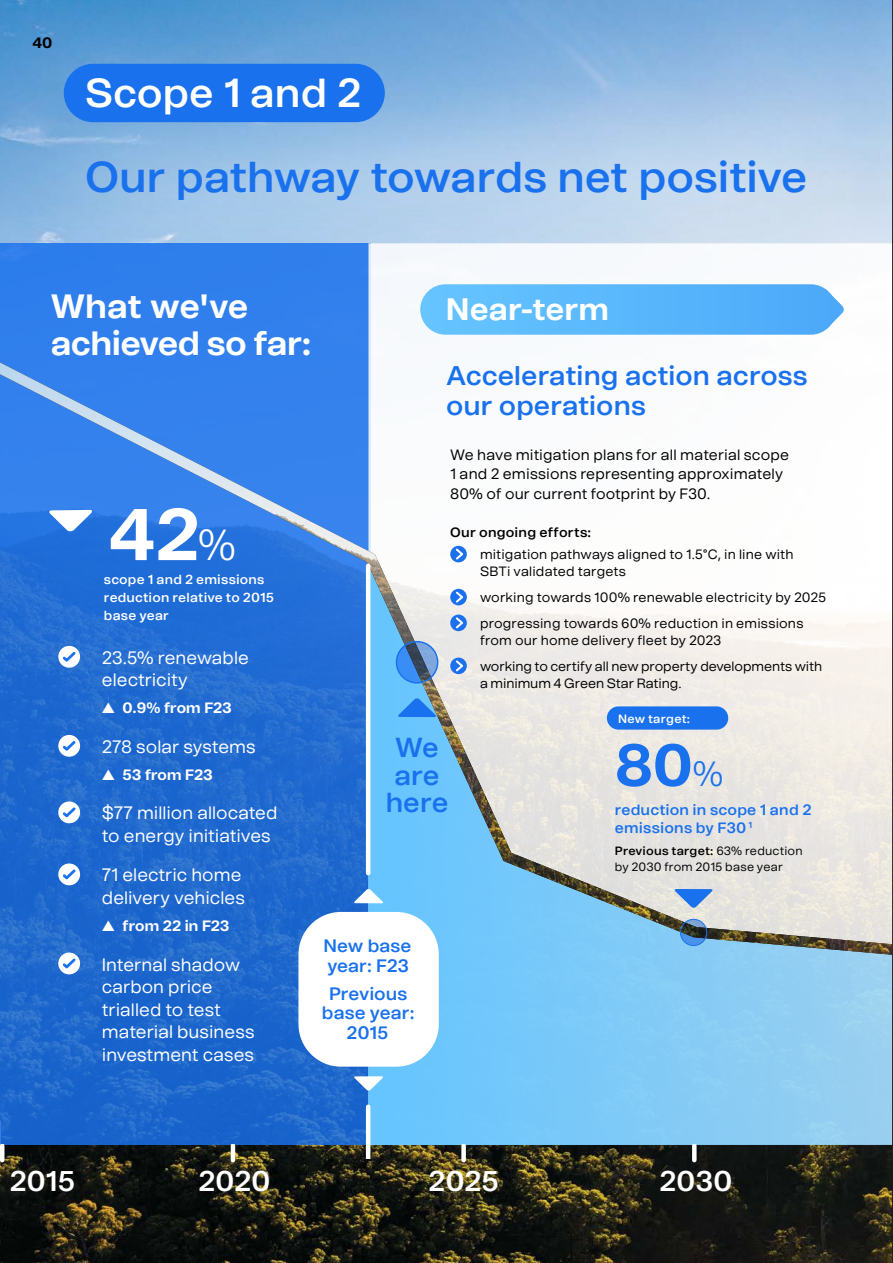
<style>
.page{position:relative;width:893px;height:1263px;background:#fff}
.page>*{position:absolute;margin:0;border:0;box-sizing:border-box;transform-origin:0 0}
.t1{font:700 72.9px "Better Sans Text";color:#fff}
.t2{font:700 58.95px "Better Sans Text";color:#1971ed}
.t3{font:600 43.2px "Better Sans Text";letter-spacing:-.015em;color:#1971ed}
.t4{font:600 40.5px "Better Sans Text";color:#fff}
.t5{font:700 33.75px/37px "Better Sans Text";letter-spacing:-.02em;color:#fff}
.t6{font:700 31.05px "Better Sans Text";color:#fff}
.t7{font:600 28.5px "Better Sans Text";letter-spacing:-.01em;color:#fff}
.t8{font:600 27.45px/27.5px "Better Sans Text";letter-spacing:-.005em;color:#1971ed;text-align:center}
.t9{font:600 27px/30px "Better Sans Text";color:#1971ed}
.t10{font:18px/22.5px "Better Sans Text";color:#fff}
.t11{font:600 18px/19.5px "Better Sans Text";color:#1971ed}
.t12{font:15px/19.5px "Better Sans Text";letter-spacing:.01em;color:#000}
.t13{font:600 15px/18px "Better Sans Text";letter-spacing:.01em;color:#1971ed}
.t14{font:700 15px "Better Sans Display";letter-spacing:-.005em;color:#fff}
.t15{font:700 15px "Better Sans Display";color:#000}
.t16{font:13.5px/25.8px "Better Sans Text";letter-spacing:.005em;color:#000}
.t17{font:600 13.5px "Better Sans Text";letter-spacing:.015em;color:#000}
.t18{font:600 13.05px/18px "Better Sans Text";letter-spacing:.015em;color:#fff}
.t19{font:12px/16.5px "Better Sans Text";letter-spacing:.01em;color:#000}
.t20{font:600 12px "Better Sans Text";letter-spacing:.02em;color:#fff}
.s1{font-weight:300;font-size:43.35px}
.s2{font-family:"Fresh Sans";font-weight:500}
.s3{font-weight:300;font-size:35.1px}
.s4{font-weight:600}
</style>
<div class="page">
<img style="left:0;top:0;width:892px;height:1160px">
<div style="left:0;top:64px;width:893px;height:231px;background:#fff;opacity:.5"></div>
<svg style="left:0;top:243px;width:368px;height:902px;background:#2470d9"></svg>
<svg style="left:368px;top:243px;width:524px;height:119px"></svg>
<svg style="left:368px;top:955px;width:524px;height:190px;background:#82caf6"></svg>
<img style="left:0;top:362px;width:892px;height:593px">
<hr style="left:366px;top:566px;width:4px;height:307px;background:#fff">
<div style="left:420px;top:284px;width:416px;height:51px;background:linear-gradient(to right,#66c5ff,#4da9f9);border-radius:25px"></div>
<div style="left:64px;top:64px;width:321px;height:58px;background:#1971ed;border-radius:29px"></div>
<svg style="left:824px;top:289px;width:20px;height:41px"></svg>
<div style="left:58px;top:646px;width:22px;height:22px;background:#fff;border-radius:50%"></div>
<svg style="left:63px;top:652px;width:13px;height:10px"></svg>
<div style="left:58px;top:735px;width:22px;height:22px;background:#fff;border-radius:50%"></div>
<svg style="left:63px;top:741px;width:13px;height:10px"></svg>
<div style="left:58px;top:801px;width:22px;height:22px;background:#fff;border-radius:50%"></div>
<svg style="left:63px;top:807px;width:13px;height:10px"></svg>
<div style="left:58px;top:863px;width:22px;height:22px;background:#fff;border-radius:50%"></div>
<svg style="left:63px;top:869px;width:13px;height:10px"></svg>
<div style="left:58px;top:952px;width:22px;height:22px;background:#fff;border-radius:50%"></div>
<svg style="left:63px;top:958px;width:13px;height:10px"></svg>
<svg style="left:48px;top:510px;width:45px;height:22px"></svg>
<div style="left:607px;top:706px;width:121px;height:24px;background:#1971ed;border-radius:12px"></div>
<div style="left:298px;top:912px;width:141px;height:155px;background:#fff;border-radius:43px"></div>
<svg style="left:354px;top:889px;width:29px;height:14px"></svg>
<hr style="left:366px;top:1107px;width:4px;height:139px;background:#fff">
<svg style="left:354px;top:1076px;width:29px;height:15px"></svg>
<svg style="left:398px;top:698px;width:39px;height:19px"></svg>
<svg style="left:674px;top:889px;width:39px;height:19px"></svg>
<img style="left:0;top:1160px;width:892px;height:103px">
<svg style="left:396px;top:642px;width:42px;height:41px"></svg>
<div style="left:396px;top:641px;width:42px;height:42px;border:1px solid #1971ed;border-radius:50%"></div>
<hr style="left:0;top:1145px;width:4px;height:15px;background:#fff">
<hr style="left:231px;top:1145px;width:4px;height:15px;background:#fff">
<div style="left:461px;top:1145px;width:5px;height:15px;background:#fff"></div>
<div style="left:692px;top:1145px;width:5px;height:15px;background:#fff"></div>
<div style="left:450px;top:546px;width:17px;height:16px;background:#1a70ed;border-radius:50%"></div>
<svg style="left:456px;top:548px;width:7px;height:12px"></svg>
<div style="left:450px;top:589px;width:17px;height:16px;background:#1a70ed;border-radius:50%"></div>
<svg style="left:456px;top:591px;width:7px;height:12px"></svg>
<div style="left:450px;top:615px;width:17px;height:16px;background:#1a70ed;border-radius:50%"></div>
<svg style="left:456px;top:617px;width:7px;height:11px"></svg>
<div style="left:450px;top:658px;width:17px;height:16px;background:#1a70ed;border-radius:50%"></div>
<svg style="left:456px;top:660px;width:7px;height:11px"></svg>
<svg style="left:680px;top:919px;width:27px;height:26px"></svg>
<div style="left:680px;top:919px;width:27px;height:27px;border:1px solid #1971ed;border-radius:50%"></div>
<hr style="left:892px;top:0;width:1px;height:1263px;background:#000">
<p class="t15" style="left:33px;top:32px;width:21px">40</p>
<h3 class="t4" style="left:85px;top:64px;width:278px">Scope 1 and 2</h3>
<h3 class="t3" style="left:85px;top:146px;width:724px">Our pathway towards net positive</h3>
<h3 class="t5" style="left:51px;top:286px;width:262px">What we've achieved so far:</h3>
<h1 class="t1" style="left:107px;top:481px;width:130px">42<span class="s1">%</span></h1>
<p class="t18" style="left:104px;top:570px;width:172px">scope 1 and 2 emissions reduction relative to 2015 base year</p>
<h3 class="t10" style="left:102px;top:646px;width:149px">23.5% renewable electricity</h3>
<p class="t14" style="left:102px;top:697px;width:131px"><span class="s2">▲</span> 0.9% from F23</p>
<h3 class="t10" style="left:102px;top:735px;width:155px">278 solar systems</h3>
<p class="t14" style="left:102px;top:764px;width:112px"><span class="s2">▲</span> 53 from F23</p>
<h3 class="t10" style="left:102px;top:801px;width:177px">$77 million allocated to energy initiatives</h3>
<h3 class="t10" style="left:102px;top:863px;width:144px">71 electric home delivery vehicles</h3>
<p class="t14" style="left:102px;top:915px;width:129px"><span class="s2">▲</span> from 22 in F23</p>
<h3 class="t10" style="left:102px;top:952px;width:154px">Internal shadow carbon price trialled to test material business investment cases</h3>
<h3 class="t6" style="left:446px;top:286px;width:165px">Near-term</h3>
<h3 class="t9" style="left:446px;top:359px;width:363px">Accelerating action across our operations</h3>
<p class="t12" style="left:450px;top:444px;width:340px">We have mitigation plans for all material scope<br>1 and 2 emissions representing approximately<br>80% of our current footprint by F30.</p>
<p class="t17" style="left:450px;top:522px;width:142px">Our ongoing efforts:</p>
<p class="t16" style="left:480px;top:545px;width:315px;line-height:17.2px">mitigation pathways aligned to 1.5°C, in line with<br>SBTi validated targets</p>
<p class="t16" style="left:480px;top:584px;width:348px">working towards 100% renewable electricity by 2025 progressing towards 60% reduction in emissions</p>
<p class="t16" style="left:480px;top:627px;width:344px">from our home delivery fleet by 2023<br>working to certify all new property developments with</p>
<p class="t16" style="left:480px;top:670px;width:203px">a minimum 4 Green Star Rating.</p>
<h3 class="t8" style="left:386px;top:733px;width:64px">We are here</h3>
<h3 class="t11" style="left:323px;top:936px;width:90px">New base year: F23</h3>
<h3 class="t11" style="left:322px;top:983px;width:94px;text-align:center">Previous base year:<br>2015</h3>
<p class="t20" style="left:618px;top:710px;width:73px">New target:</p>
<h2 class="t2" style="left:615px;top:722px;width:110px">80<span class="s3">%</span></h2>
<p class="t13" style="left:615px;top:800px;width:198px">reduction in scope 1 and 2 emissions by F30 <sup>1</sup></p>
<p class="t19" style="left:615px;top:842px;width:189px"><span class="s4">Previous target:</span> 63% reduction by 2030 from 2015 base year</p>
<h3 class="t7" style="left:9px;top:1161px;width:67px">2015</h3>
<h3 class="t7" style="left:198px;top:1161px;width:74px">2020</h3>
<h3 class="t7" style="left:428px;top:1161px;width:72px">2025</h3>
<h3 class="t7" style="left:659px;top:1161px;width:75px">2030</h3>
</div>
